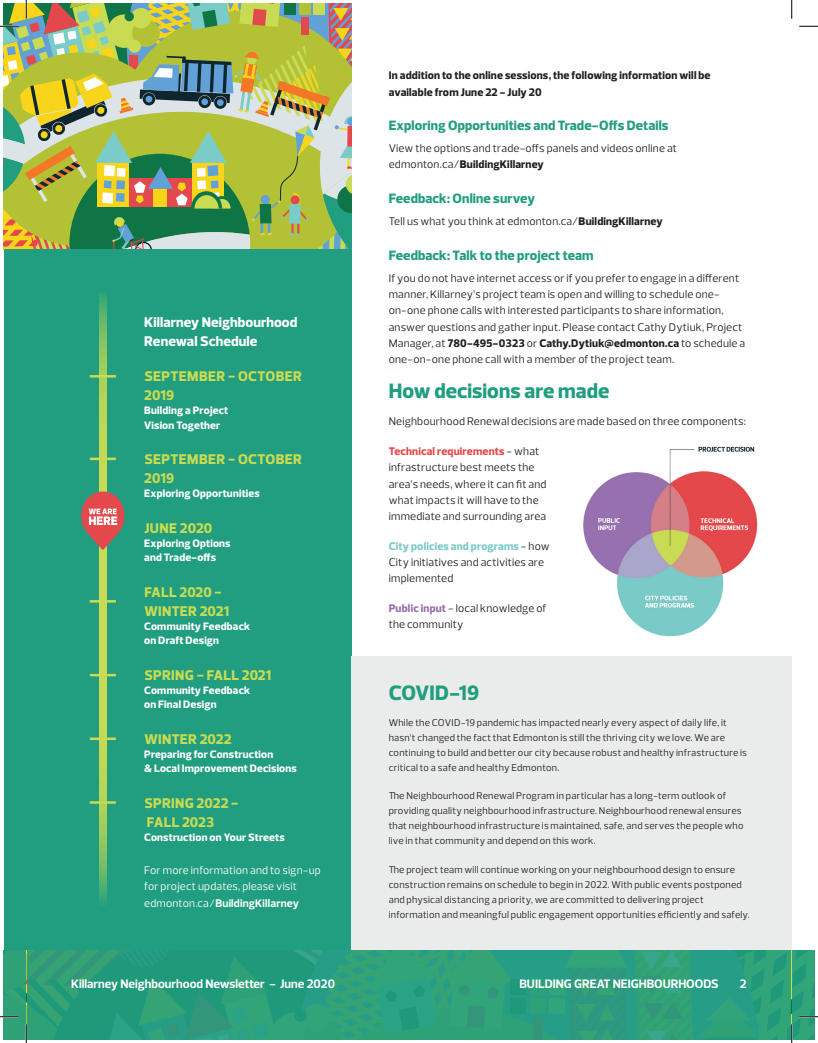
<style>
.page{position:relative;width:818px;height:1043px;background:#fff}
.page>*{position:absolute;margin:0;border:0;box-sizing:border-box;transform-origin:0 0}
.PE_Heading_Doc{font:800 21.25px "Prelo";letter-spacing:.005em;color:#209e7f}
.PE_Body_Doc{font:800 14.25px/18.6px "Prelo";letter-spacing:.015em;color:#c8db52}
.PE_Heading_Doc-2{font:800 14.25px/18.6px "Prelo";letter-spacing:.005em;color:#fff}
.PE_Heading_Doc_2{font:800 13.75px "Prelo";letter-spacing:.01em;color:#209e7f}
.t1{font:700 12.5px "Prelo";color:#fff}
.PE_Body_Doc-2{font:11.25px/16.2px "Prelo";letter-spacing:.015em;color:#231f20}
.PE_Body_Doc-3{font:11.25px/16.2px "Prelo";letter-spacing:.015em;color:#fff}
.PE_Body_Doc-4{font:800 11.25px/16.2px "Prelo";letter-spacing:.015em;color:#231f20}
.PE_Body_Doc-5{font:800 11px/14.2px "Prelo";letter-spacing:.015em;color:#fff}
.PE_Body_Doc-6{font:10px/15px "Prelo";letter-spacing:.02em;color:#231f20}
.s1{font-weight:700}
.s2{font-weight:800}
.s3{font-weight:800;color:#e5484b}
.s4{font-weight:800;color:#7acac7}
.s5{font-weight:800;color:#9770af}
</style>
<div class="page">
<div style="left:4px;top:249px;width:347px;height:701px;background:#209e7f"></div>
<img style="left:583px;top:446px;width:175px;height:191px">
<svg style="left:99px;top:292px;width:7px;height:611px;background:#a9cf59"></svg>
<hr style="left:90px;top:375px;width:26px;height:2px;background:#c8db52">
<hr style="left:90px;top:457px;width:26px;height:3px;background:#c8db52">
<hr style="left:90px;top:600px;width:26px;height:2px;background:#c8db52">
<svg style="left:81px;top:489px;width:44px;height:61px"></svg>
<hr style="left:90px;top:674px;width:26px;height:2px;background:#c8db52">
<hr style="left:90px;top:737px;width:26px;height:3px;background:#c8db52">
<hr style="left:90px;top:801px;width:26px;height:2px;background:#c8db52">
<div style="left:351px;top:656px;width:440px;height:294px;background:#eaeceb"></div>
<svg style="left:799px;top:25px;width:19px;height:2px"></svg>
<svg style="left:0;top:0;width:351px;height:249px;background:#a3b464"></svg>
<svg style="left:791px;top:0;width:1px;height:19px"></svg>
<svg style="left:0;top:950px;width:818px;height:92px;background:#31a17f"></svg>
<p class="PE_Heading_Doc-2" style="left:144px;top:313px;width:155px">Killarney Neighbourhood<br>Renewal Schedule</p>
<p class="PE_Body_Doc" style="left:144px;top:367px;width:159px">SEPTEMBER - OCTOBER<br>2019</p>
<p class="PE_Body_Doc-5" style="left:144px;top:403px;width:86px">Building a Project<br>Vision Together</p>
<p class="PE_Body_Doc" style="left:144px;top:450px;width:159px">SEPTEMBER - OCTOBER<br>2019</p>
<p class="PE_Body_Doc-5" style="left:144px;top:486px;width:117px">Exploring Opportunities</p>
<p class="PE_Body_Doc" style="left:144px;top:518px;width:69px">JUNE 2020</p>
<p class="PE_Body_Doc-5" style="left:144px;top:536px;width:88px">Exploring Options and Trade-offs</p>
<p class="PE_Body_Doc" style="left:144px;top:583px;width:86px">FALL 2020 -<br>WINTER 2021</p>
<p class="PE_Body_Doc-5" style="left:144px;top:619px;width:107px">Community Feedback on Draft Design</p>
<p class="PE_Body_Doc" style="left:144px;top:665px;width:128px">SPRING - FALL 2021</p>
<p class="PE_Body_Doc-5" style="left:144px;top:683px;width:107px">Community Feedback on Final Design</p>
<p class="PE_Body_Doc" style="left:144px;top:729px;width:89px">WINTER 2022</p>
<p class="PE_Body_Doc-5" style="left:144px;top:747px;width:154px">Preparing for Construction<br>&amp; Local Improvement Decisions</p>
<p class="PE_Body_Doc" style="left:144px;top:794px;width:95px">SPRING 2022 -<br>FALL 2023</p>
<p class="PE_Body_Doc-5" style="left:144px;top:830px;width:142px">Construction on Your Streets</p>
<p class="PE_Body_Doc-3" style="left:144px;top:862px;width:178px">For more information and to sign-up for project updates, please visit edmonton.ca/<span class="s1">BuildingKillarney</span></p>
<p class="PE_Body_Doc-4" style="left:389px;top:67px;width:323px">In addition to the online sessions, the following information will be available from June 22 - July 20</p>
<p class="PE_Heading_Doc_2" style="left:389px;top:117px;width:281px">Exploring Opportunities and Trade-Offs Details</p>
<p class="PE_Body_Doc-2" style="left:389px;top:140px;width:290px">View the options and trade-offs panels and videos online at edmonton.ca/<span class="s2">BuildingKillarney</span></p>
<p class="PE_Heading_Doc_2" style="left:389px;top:190px;width:148px">Feedback: Online survey</p>
<p class="PE_Body_Doc-2" style="left:389px;top:213px;width:275px">Tell us what you think at edmonton.ca/<span class="s2">BuildingKillarney</span></p>
<p class="PE_Heading_Doc_2" style="left:389px;top:247px;width:206px">Feedback: Talk to the project team</p>
<p class="PE_Body_Doc-2" style="left:389px;top:270px;width:358px">If you do not have internet access or if you prefer to engage in a different manner, Killarney’s project team is open and willing to schedule one&shy;on-one phone calls with interested participants to share information, answer questions and gather input. Please contact Cathy Dytiuk, Project Manager, at <span class="s2">780-495-0323</span> or <span class="s2">Cathy.Dytiuk@edmonton.ca</span> to schedule a one-on-one phone call with a member of the project team.</p>
<p class="PE_Heading_Doc" style="left:389px;top:377px;width:222px">How decisions are made</p>
<p class="PE_Body_Doc-2" style="left:389px;top:413px;width:358px">Neighbourhood Renewal decisions are made based on three components:</p>
<p class="PE_Body_Doc-2" style="left:389px;top:443px;width:159px"><span class="s3">Technical requirements</span> - what infrastructure best meets the area’s needs, where it can fit and what impacts it will have to the immediate and surrounding area</p>
<p class="PE_Body_Doc-2" style="left:389px;top:538px;width:162px"><span class="s4">City policies and programs</span> - how<br>City initiatives and activities are implemented</p>
<p class="PE_Body_Doc-2" style="left:389px;top:600px;width:159px"><span class="s5">Public input</span> - local knowledge of the community</p>
<p class="PE_Heading_Doc" style="left:389px;top:679px;width:92px">COVID-19</p>
<p class="PE_Body_Doc-6" style="left:389px;top:715px;width:360px">While the COVID-19 pandemic has impacted nearly every aspect of daily life, it hasn’t changed the fact that Edmonton is still the thriving city we love. We are continuing to build and better our city because robust and healthy infrastructure is critical to a safe and healthy Edmonton.</p>
<p class="PE_Body_Doc-6" style="left:389px;top:788px;width:356px">The Neighbourhood Renewal Program in particular has a long-term outlook of providing quality neighbourhood infrastructure. Neighbourhood renewal ensures that neighbourhood infrastructure is maintained, safe, and serves the people who live in that community and depend on this work.</p>
<p class="PE_Body_Doc-6" style="left:389px;top:862px;width:362px">The project team will continue working on your neighbourhood design to ensure construction remains on schedule to begin in 2022. With public events postponed and physical distancing a priority, we are committed to delivering project information and meaningful public engagement opportunities efficiently and safely.</p>
<p class="t1" style="left:71px;top:976px;width:265px">Killarney Neighbourhood Newsletter - June 2020</p>
<p class="t1" style="left:519px;top:975px;width:201px">BUILDING GREAT NEIGHBOURHOODS</p>
<p class="t1" style="left:739px;top:975px;width:8px">2</p>
</div>
